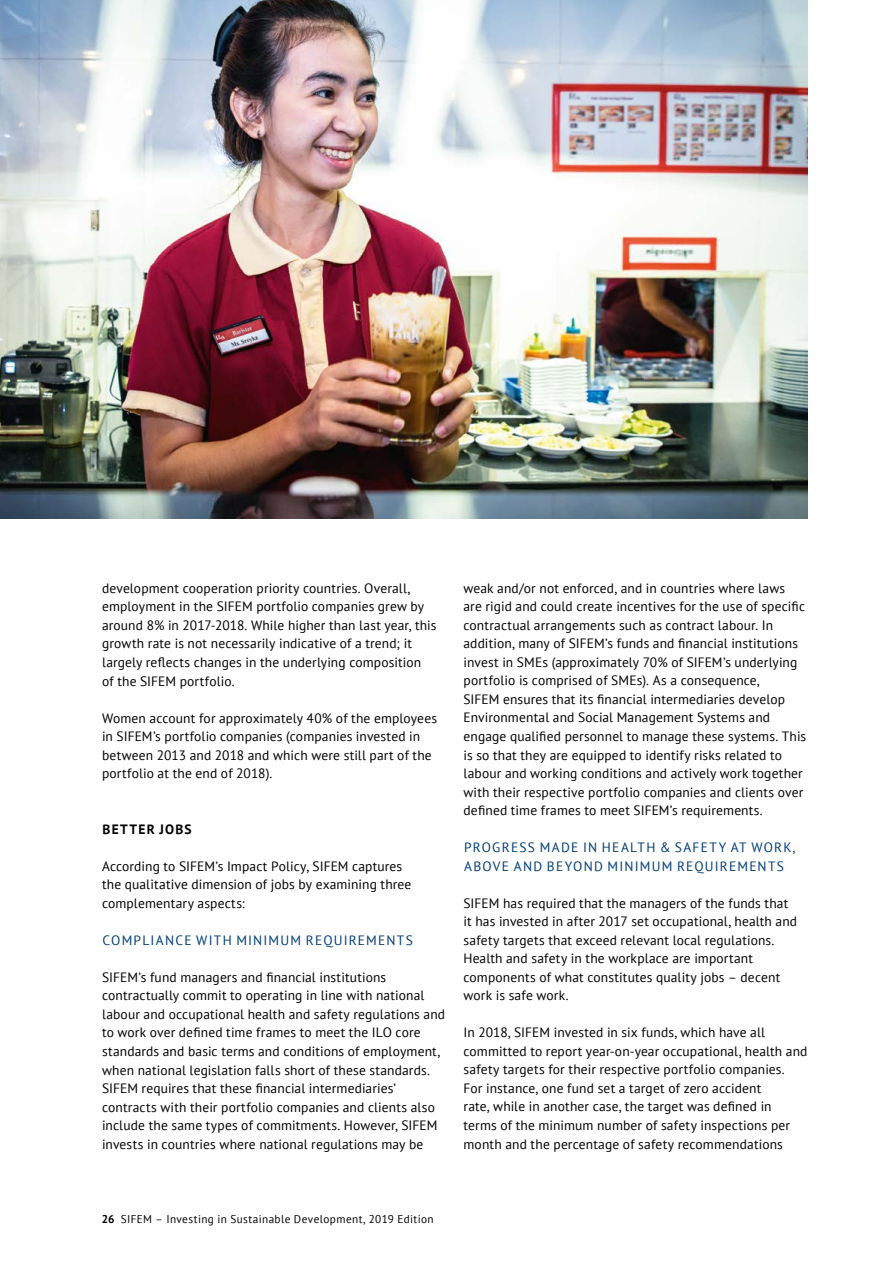
<style>
.page{position:relative;width:893px;height:1263px;background:#fff}
.page>*{position:absolute;margin:0;border:0;box-sizing:border-box;transform-origin:0 0}
.t1{font:13.5px/18.5px "PT Sans";letter-spacing:.01em;color:#000}
.t2{font:13.5px/18.5px "PT Sans";letter-spacing:.09em;color:#003c74}
.t3{font:700 13.5px "PT Sans";letter-spacing:.095em;color:#000}
.t4{font:11.25px "PT Sans";letter-spacing:.035em;color:#000}
.s1{font-weight:700}
</style>
<div class="page">
<img style="left:0;top:0;width:808px;height:519px">
<p class="t1" style="left:102px;top:579px;width:336px">development cooperation priority countries. Overall, employment in the SIFEM portfolio companies grew by around 8% in 2017-2018. While higher than last year, this growth rate is not necessarily indicative of a trend; it largely reflects changes in the underlying composition<br>of the SIFEM portfolio.</p>
<p class="t1" style="left:102px;top:708px;width:336px">Women account for approximately 40% of the employees in SIFEM’s portfolio companies (companies invested in between 2013 and 2018 and which were still part of the portfolio at the end of 2018).</p>
<p class="t3" style="left:103px;top:820px;width:91px">BETTER JOBS</p>
<p class="t1" style="left:102px;top:856px;width:311px">According to SIFEM’s Impact Policy, SIFEM captures the qualitative dimension of jobs by examining three complementary aspects:</p>
<p class="t2" style="left:103px;top:930px;width:312px">COMPLIANCE WITH MINIMUM REQUIREMENTS</p>
<p class="t1" style="left:102px;top:967px;width:345px">SIFEM’s fund managers and financial institutions contractually commit to operating in line with national labour and occupational health and safety regulations and to work over defined time frames to meet the ILO core standards and basic terms and conditions of employment, when national legislation falls short of these standards.<br>SIFEM requires that these financial intermediaries’ contracts with their portfolio companies and clients also include the same types of commitments. However, SIFEM invests in countries where national regulations may be</p>
<p class="t1" style="left:463px;top:578px;width:344px">weak and/or not enforced, and in countries where laws are rigid and could create incentives for the use of specific contractual arrangements such as contract labour. In addition, many of SIFEM’s funds and financial institutions invest in SMEs (approximately 70% of SIFEM’s underlying portfolio is comprised of SMEs). As a consequence,<br>SIFEM ensures that its financial intermediaries develop Environmental and Social Management Systems and engage qualified personnel to manage these systems. This is so that they are equipped to identify risks related to labour and working conditions and actively work together with their respective portfolio companies and clients over defined time frames to meet SIFEM’s requirements.</p>
<p class="t2" style="left:464px;top:838px;width:333px">PROGRESS MADE IN HEALTH &amp; SAFETY AT WORK,<br>ABOVE AND BEYOND MINIMUM REQUIREMENTS</p>
<p class="t1" style="left:463px;top:893px;width:335px">SIFEM has required that the managers of the funds that it has invested in after 2017 set occupational, health and safety targets that exceed relevant local regulations.<br>Health and safety in the workplace are important components of what constitutes quality jobs – decent work is safe work.</p>
<p class="t1" style="left:463px;top:1023px;width:346px">In 2018, SIFEM invested in six funds, which have all committed to report year-on-year occupational, health and safety targets for their respective portfolio companies.<br>For instance, one fund set a target of zero accident<br>rate, while in another case, the target was defined in terms of the minimum number of safety inspections per month and the percentage of safety recommendations</p>
<p class="t4" style="left:102px;top:1212px;width:334px"><span class="s1">26</span> SIFEM – Investing in Sustainable Development, 2019 Edition</p>
</div>
